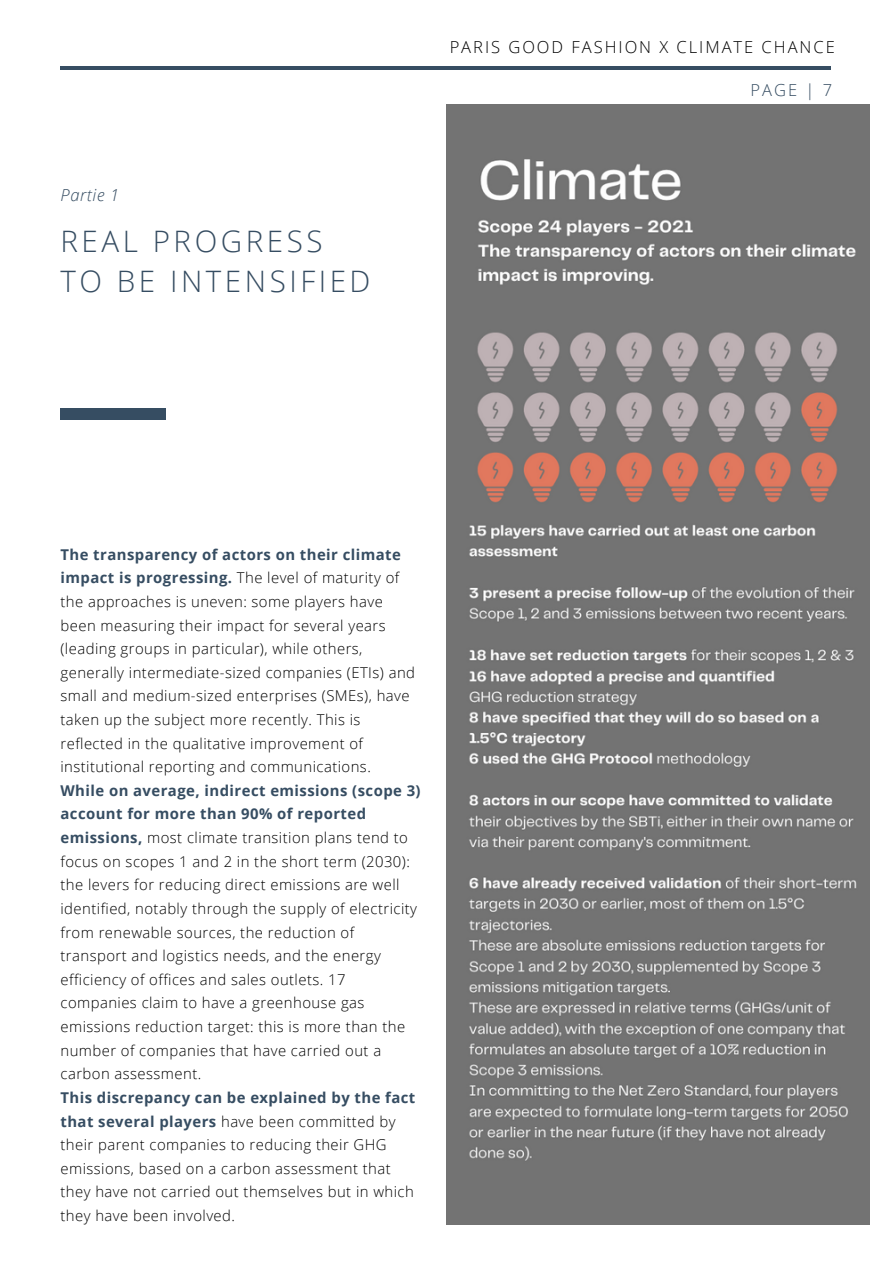
<style>
.page{position:relative;width:893px;height:1264px;background:#fff}
.page>*{position:absolute;margin:0;border:0;box-sizing:border-box;transform-origin:0 0}
.t1{font:300 29.55px/40.5px "Open Sans";letter-spacing:.12em;color:#364d62}
.t2{font:300 16.5px "Open Sans";letter-spacing:.12em;color:#000}
.t3{font:italic 300 16.5px "Open Sans";letter-spacing:.04em;color:#364d62}
.t4{font:300 16.5px "Open Sans";color:#364d62}
.t5{font:300 14.85px/23.5px "Open Sans";letter-spacing:.03em;color:#000}
.s1{font-weight:700;color:#364d62}
</style>
<div class="page">
<hr style="left:60px;top:66px;width:770px;height:4px;background:#364d62">
<div style="left:60px;top:409px;width:106px;height:10px;background:#364d62"></div>
<img style="left:446px;top:105px;width:423px;height:1119px">
<p class="t3" style="left:60px;top:183px;width:60px">Partie 1</p>
<h1 class="t1" style="left:60px;top:220px;width:311px">REAL PROGRESS<br>TO BE INTENSIFIED</h1>
<p class="t2" style="left:449px;top:36px;width:386px">PARIS GOOD FASHION X CLIMATE CHANCE</p>
<p class="t4" style="left:750px;top:79px;width:83px">PAGE | 7</p>
<p class="t5" style="left:60px;top:542px;width:356px"><span class="s1">The transparency of actors on their climate impact is progressing.</span> The level of maturity of the approaches is uneven: some players have been measuring their impact for several years (leading groups in particular), while others, generally intermediate-sized companies (ETIs) and small and medium-sized enterprises (SMEs), have taken up the subject more recently. This is reflected in the qualitative improvement of institutional reporting and communications.</p>
<p class="t5" style="left:60px;top:778px;width:361px"><span class="s1">While on average, indirect emissions (scope 3) account for more than 90% of reported emissions,</span> most climate transition plans tend to focus on scopes 1 and 2 in the short term (2030): the levers for reducing direct emissions are well identified, notably through the supply of electricity from renewable sources, the reduction of transport and logistics needs, and the energy efficiency of offices and sales outlets. 17 companies claim to have a greenhouse gas emissions reduction target: this is more than the number of companies that have carried out a carbon assessment.</p>
<p class="t5" style="left:60px;top:1085px;width:356px"><span class="s1">This discrepancy can be explained by the fact that several players</span> have been committed by their parent companies to reducing their GHG emissions, based on a carbon assessment that they have not carried out themselves but in which they have been involved.</p>
</div>
